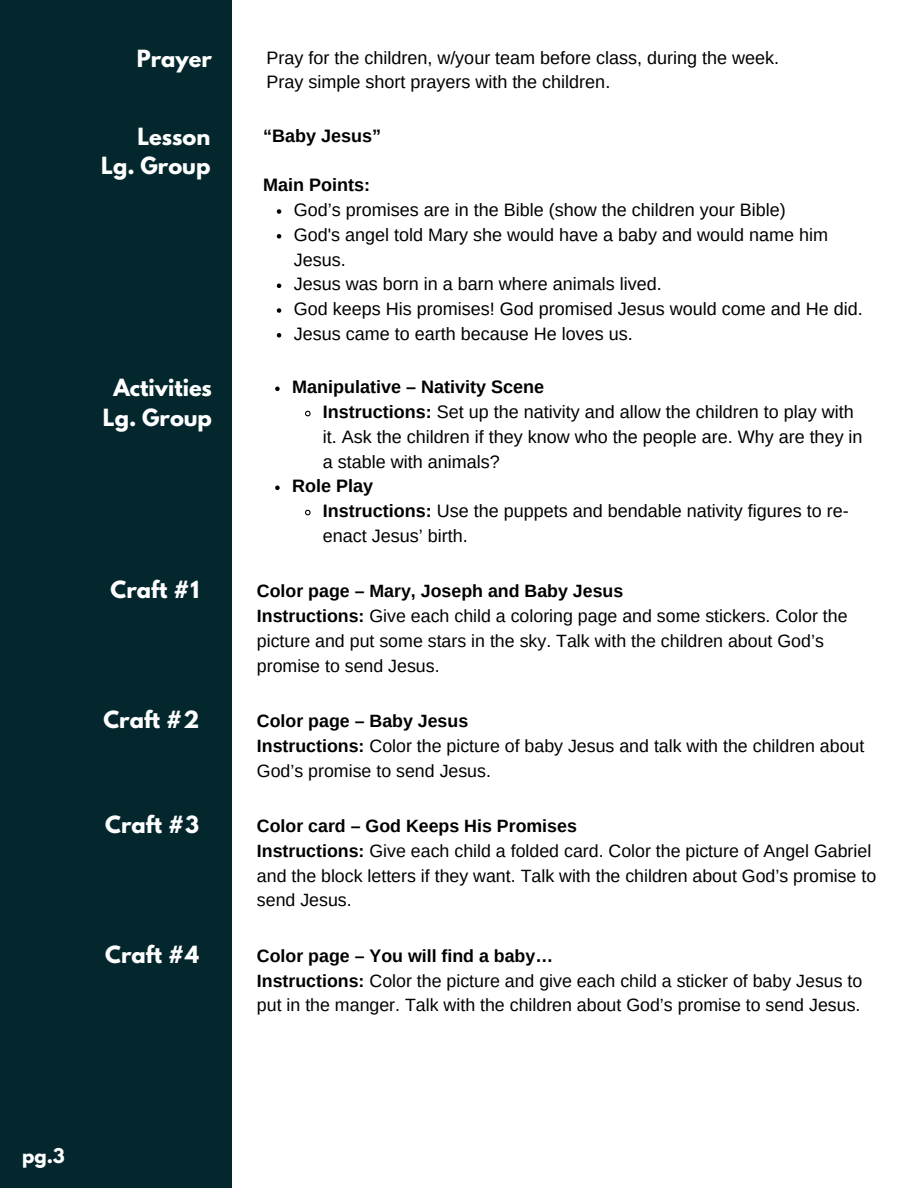
<style>
.page{position:relative;width:918px;height:1188px;background:#fff}
.page>*{position:absolute;margin:0;border:0;box-sizing:border-box;transform-origin:0 0}
.t1{font:700 21px/29.2px "League Spartan";color:#fff;text-align:right}
.t2{font:18px/24.8px "Arimo";color:#000}
.t3{font:700 18px "Arimo";color:#000}
.t4{font:700 18px "League Spartan";color:#fff}
.t5{font:17.85px/24.8px "Arimo";color:#000}
.t6{font:700 17.85px "Arimo";color:#000}
.s1{font-weight:700}
</style>
<div class="page">
<div style="left:0;top:0;width:232px;height:1188px;background:#03272d"></div>
<svg style="left:277px;top:209px;width:4px;height:5px"></svg>
<svg style="left:277px;top:234px;width:4px;height:5px"></svg>
<svg style="left:277px;top:284px;width:4px;height:4px"></svg>
<svg style="left:277px;top:308px;width:4px;height:5px"></svg>
<svg style="left:277px;top:333px;width:4px;height:5px"></svg>
<svg style="left:275px;top:387px;width:5px;height:4px"></svg>
<svg style="left:305px;top:410px;width:6px;height:7px"></svg>
<svg style="left:275px;top:486px;width:5px;height:4px"></svg>
<svg style="left:305px;top:509px;width:6px;height:7px"></svg>
<p class="t1" style="left:137px;top:46px;width:77px">Prayer</p>
<h2 class="t2" style="left:266px;top:45px;width:514px">Pray for the children, w/your team before class, during the week.</h2>
<h1 class="t2" style="left:266px;top:70px;width:345px">Pray simple short prayers with the children.</h1>
<p class="t1" style="left:101px;top:124px;width:111px">Lesson<br>Lg. Group</p>
<p class="t3" style="left:263px;top:125px;width:119px">“Baby Jesus”</p>
<h1 class="t3" style="left:263px;top:175px;width:108px">Main Points:</h1>
<h2 class="t2" style="left:294px;top:197px;width:493px">God’s promises are in the Bible (show the children your Bible)</h2>
<h2 class="t2" style="left:294px;top:222px;width:536px">God's angel told Mary she would have a baby and would name him<br>Jesus.</h2>
<p class="t2" style="left:294px;top:272px;width:369px">Jesus was born in a barn where animals lived.</p>
<p class="t2" style="left:294px;top:296px;width:570px">God keeps His promises! God promised Jesus would come and He did.</p>
<p class="t2" style="left:294px;top:321px;width:340px">Jesus came to earth because He loves us.</p>
<p class="t1" style="left:103px;top:376px;width:111px;text-align:center">Activities<br>Lg. Group</p>
<p class="t3" style="left:292px;top:377px;width:253px">Manipulative – Nativity Scene</p>
<h1 class="t2" style="left:323px;top:399px;width:541px"><span class="s1">Instructions:</span> Set up the nativity and allow the children to play with it. Ask the children if they know who the people are. Why are they in a stable with animals?</h1>
<p class="t3" style="left:292px;top:476px;width:82px">Role Play</p>
<p class="t2" style="left:323px;top:498px;width:527px"><span class="s1">Instructions:</span> Use the puppets and bendable nativity figures to re&shy;enact Jesus’ birth.</p>
<p class="t1" style="left:111px;top:578px;width:90px">Craft #1</p>
<p class="t6" style="left:257px;top:581px;width:368px">Color page – Mary, Joseph and Baby Jesus</p>
<h1 class="t5" style="left:257px;top:603px;width:592px"><span class="s1">Instructions:</span> Give each child a coloring page and some stickers. Color the picture and put some stars in the sky. Talk with the children about God’s promise to send Jesus.</h1>
<p class="t1" style="left:103px;top:708px;width:97px">Craft #2</p>
<h1 class="t6" style="left:257px;top:711px;width:213px">Color page – Baby Jesus</h1>
<p class="t5" style="left:257px;top:733px;width:609px"><span class="s1">Instructions:</span> Color the picture of baby Jesus and talk with the children about<br>God’s promise to send Jesus.</p>
<p class="t1" style="left:105px;top:813px;width:95px">Craft #3</p>
<h1 class="t6" style="left:257px;top:816px;width:321px">Color card – God Keeps His Promises</h1>
<p class="t5" style="left:257px;top:838px;width:621px"><span class="s1">Instructions:</span> Give each child a folded card. Color the picture of Angel Gabriel and the block letters if they want. Talk with the children about God’s promise to send Jesus.</p>
<p class="t1" style="left:105px;top:943px;width:95px">Craft #4</p>
<h1 class="t6" style="left:257px;top:946px;width:298px">Color page – You will find a baby…</h1>
<p class="t5" style="left:257px;top:968px;width:607px"><span class="s1">Instructions:</span> Color the picture and give each child a sticker of baby Jesus to put in the manger. Talk with the children about God’s promise to send Jesus.</p>
<p class="t4" style="left:22px;top:1146px;width:44px">pg.3</p>
</div>
